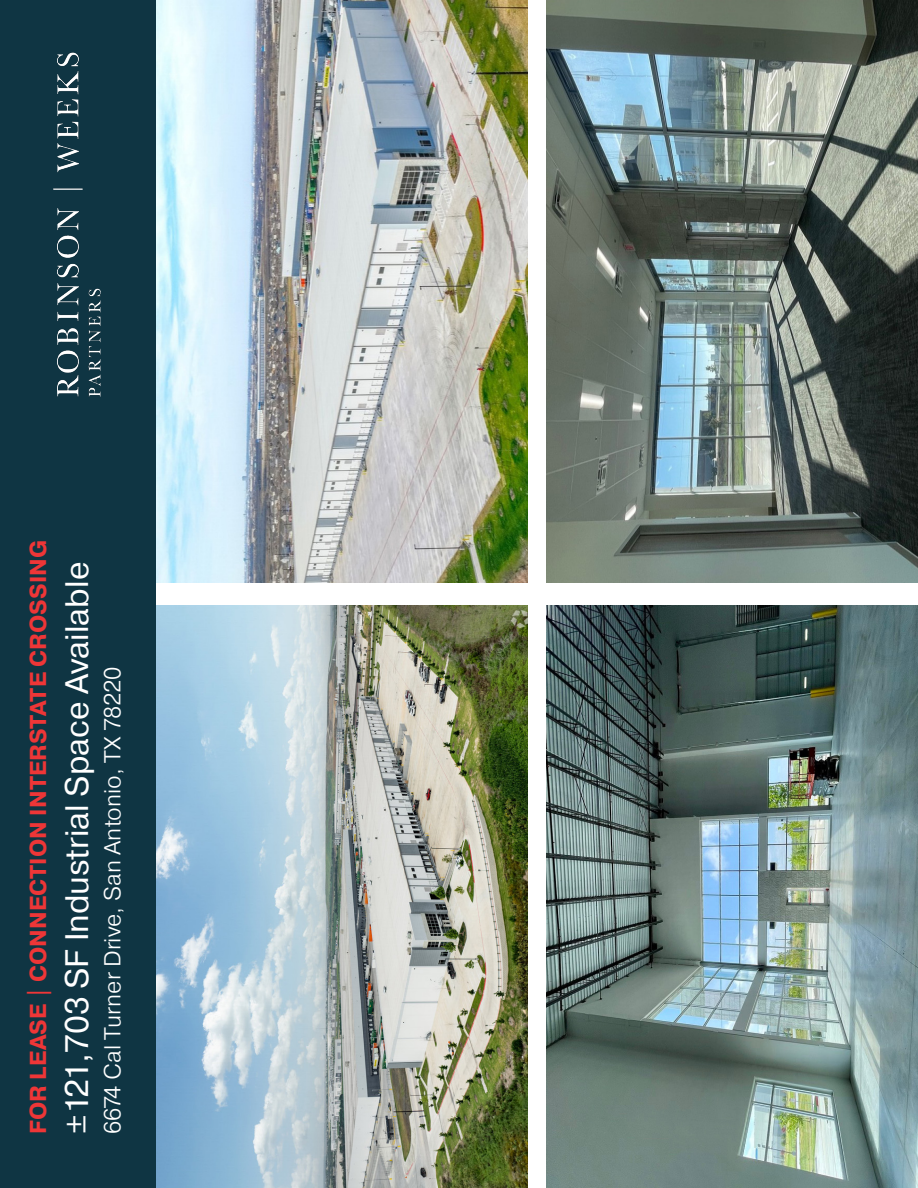
<style>
.page{position:relative;width:918px;height:1188px;background:#fff}
.page>*{position:absolute;margin:0;border:0;box-sizing:border-box;transform-origin:0 0}
.t1{font:32.55px "Pragmatica";color:#fff}
.t2{font:700 23.1px "Pragmatica";letter-spacing:.005em;color:#ee3637}
.t3{font:300 23.1px "Pragmatica";color:#fff}
</style>
<div class="page">
<img style="left:156px;top:605px;width:371px;height:583px">
<img style="left:156px;top:0;width:371px;height:583px">
<img style="left:546px;top:605px;width:372px;height:583px">
<img style="left:546px;top:0;width:372px;height:583px">
<div style="left:0;top:0;width:156px;height:1188px;background:#0f3543"></div>
<img style="left:53px;top:52px;width:48px;height:345px">
<p class="t2" style="left:23px;top:1134px;width:596px;rotate:-90deg">FOR LEASE | CONNECTION INTERSTATE CROSSING</p>
<p class="t1" style="left:57px;top:1134px;width:574px;rotate:-90deg">±121,703 SF Industrial Space Available</p>
<p class="t3" style="left:98px;top:1134px;width:469px;rotate:-90deg">6674 Cal Turner Drive, San Antonio, TX 78220</p>
</div>
